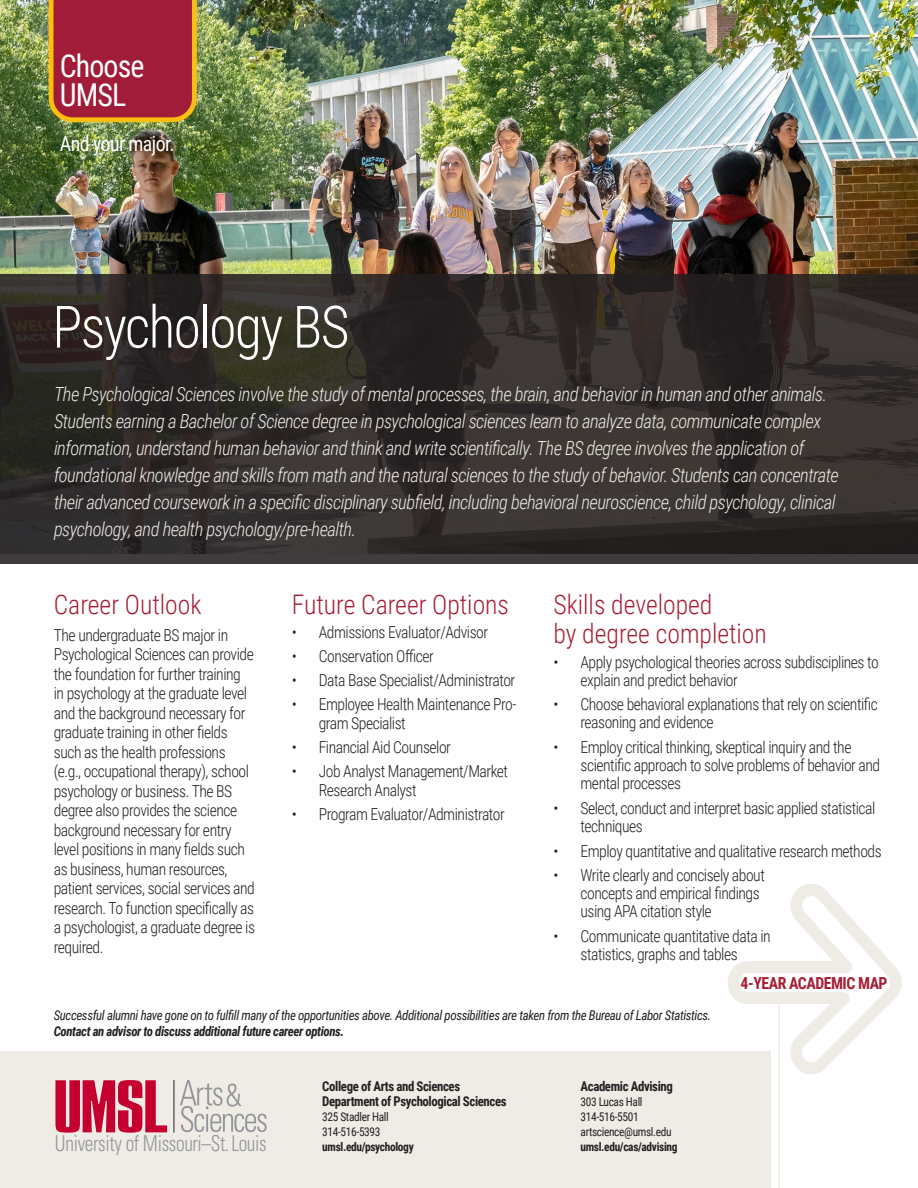
<style>
.page{position:relative;width:918px;height:1188px;background:#fff}
.page>*{position:absolute;margin:0;border:0;box-sizing:border-box;transform-origin:0 0}
.t1{font:300 58.5px "Roboto Condensed";letter-spacing:-.03em;color:#fff;scale:.95 1}
.t2{font:31.5px "Roboto Condensed";letter-spacing:-.03em;color:#fff;scale:.95 1}
.t3{font:300 27px/28.5px "Roboto Condensed";color:#a62035;scale:.95 1}
.t4{font:300 condensed 21.9px "Univers";letter-spacing:-.02em;color:#939598;scale:.88 1}
.t5{font:21px "Roboto Condensed";letter-spacing:-.03em;color:#fff;scale:.95 1}
.t6{font:italic 300 19.5px/27px "Roboto Condensed";letter-spacing:-.03em;color:#efece6;scale:.95 1}
.t7{font:700 16.65px "Roboto Condensed";letter-spacing:-.03em;color:#a62035;scale:.95 1}
.t8{font:300 16.5px/19.5px "Roboto Condensed";letter-spacing:-.03em;color:#231f20;scale:.95 1}
.t9{font:italic 13.5px/16.5px "Roboto Condensed";letter-spacing:-.03em;color:#231f20;scale:.95 1}
.t10{font:700 13.5px "Roboto Condensed";letter-spacing:-.03em;color:#231f20;scale:.95 1}
.t11{font:12px "Roboto Condensed";letter-spacing:-.03em;color:#231f20;scale:.95 1}
.t12{font:700 12px "Roboto Condensed";letter-spacing:-.03em;color:#231f20;scale:.95 1}
.s1{font-weight:700}
</style>
<div class="page">
<div style="left:0;top:1051px;width:770px;height:137px;background:#efece6"></div>
<img style="left:0;top:0;width:918px;height:274px">
<svg style="left:55px;top:1080px;width:112px;height:53px"></svg>
<svg style="left:180px;top:1080px;width:87px;height:52px"></svg>
<hr style="left:174px;top:1080px;width:1px;height:53px;background:#231f20">
<hr style="left:778px;top:999px;width:2px;height:189px;background:#efece6">
<svg style="left:0;top:274px;width:918px;height:290px;background:#312c2a"></svg>
<svg style="left:49px;top:0;width:148px;height:122px;background:#a82c34"></svg>
<p class="t2" style="left:60px;top:44px;width:91px">Choose</p>
<p class="t2" style="left:60px;top:72px;width:71px">UMSL</p>
<p class="t5" style="left:60px;top:129px;width:122px">And your major.</p>
<p class="t1" style="left:52px;top:286px;width:314px">Psychology BS</p>
<p class="t6" style="left:54px;top:380px;width:828px">The Psychological Sciences involve the study of mental processes, the brain, and behavior in human and other animals.<br>Students earning a Bachelor of Science degree in psychological sciences learn to analyze data, communicate complex information, understand human behavior and think and write scientifically. The BS degree involves the application of foundational knowledge and skills from math and the natural sciences to the study of behavior. Students can concentrate their advanced coursework in a specific disciplinary subfield, including behavioral neuroscience, child psychology, clinical psychology, and health psychology/pre-health.</p>
<p class="t3" style="left:54px;top:589px;width:157px">Career Outlook</p>
<p class="t8" style="left:54px;top:624px;width:213px">The undergraduate BS major in Psychological Sciences can provide the foundation for further training in psychology at the graduate level and the background necessary for graduate training in other fields such as the health professions (e.g., occupational therapy), school psychology or business. The BS degree also provides the science background necessary for entry level positions in many fields such as business, human resources, patient services, social services and research. To function specifically as a psychologist, a graduate degree is required.</p>
<p class="t3" style="left:292px;top:589px;width:230px">Future Career Options</p>
<p class="t8" style="left:292px;top:622px;width:208px">• Admissions Evaluator/Advisor</p>
<p class="t8" style="left:292px;top:646px;width:151px">• Conservation Officer</p>
<p class="t8" style="left:292px;top:669px;width:237px">• Data Base Specialist/Administrator</p>
<p class="t8" style="left:319px;top:693px;width:210px;text-indent:-27px">• Employee Health Maintenance Pro&shy;gram Specialist</p>
<p class="t8" style="left:292px;top:737px;width:169px">• Financial Aid Counselor</p>
<p class="t8" style="left:319px;top:760px;width:201px;text-indent:-27px">• Job Analyst Management/Market<br>Research Analyst</p>
<p class="t8" style="left:292px;top:804px;width:226px">• Program Evaluator/Administrator</p>
<p class="t3" style="left:554px;top:589px;width:226px">Skills developed<br>by degree completion</p>
<p class="t8" style="left:580px;top:652px;width:316px;line-height:18px;text-indent:-27px">• Apply psychological theories across subdisciplines to explain and predict behavior</p>
<p class="t8" style="left:580px;top:695px;width:315px;line-height:18px;text-indent:-27px">• Choose behavioral explanations that rely on scientific reasoning and evidence</p>
<p class="t8" style="left:580px;top:738px;width:317px;line-height:18px;text-indent:-27px">• Employ critical thinking, skeptical inquiry and the scientific approach to solve problems of behavior and mental processes</p>
<p class="t8" style="left:580px;top:798px;width:312px;line-height:18px;text-indent:-27px">• Select, conduct and interpret basic applied statistical techniques</p>
<p class="t8" style="left:554px;top:840px;width:347px">• Employ quantitative and qualitative research methods</p>
<p class="t8" style="left:580px;top:866px;width:196px;line-height:18px;text-indent:-27px">• Write clearly and concisely about concepts and empirical findings using APA citation style</p>
<p class="t8" style="left:554px;top:927px;width:230px;line-height:18px;text-align:center">• Communicate quantitative data in statistics, graphs and tables</p>
<p class="t7" style="left:741px;top:971px;width:156px">4-YEAR ACADEMIC MAP</p>
<p class="t9" style="left:54px;top:1006px;width:693px">Successful alumni have gone on to fulfill many of the opportunities above. Additional possibilities are taken from the Bureau of Labor Statistics.<br><span class="s1">Contact an advisor to discuss additional future career options.</span></p>
<p class="t10" style="left:322px;top:1077px;width:147px">College of Arts and Sciences</p>
<p class="t10" style="left:322px;top:1092px;width:196px">Department of Psychological Sciences</p>
<p class="t11" style="left:322px;top:1108px;width:72px">325 Stadler Hall</p>
<p class="t11" style="left:322px;top:1123px;width:63px">314-516-5393</p>
<p class="t4" style="left:55px;top:1130px;width:242px">University of Missouri–St.Louis</p>
<p class="t12" style="left:322px;top:1138px;width:98px">umsl.edu/psychology</p>
<p class="t10" style="left:581px;top:1077px;width:99px">Academic Advising</p>
<p class="t11" style="left:581px;top:1093px;width:67px">303 Lucas Hall</p>
<p class="t11" style="left:581px;top:1108px;width:63px">314-516-5501</p>
<p class="t11" style="left:581px;top:1123px;width:97px">artscience@umsl.edu</p>
<p class="t12" style="left:581px;top:1138px;width:104px">umsl.edu/cas/advising</p>
</div>
